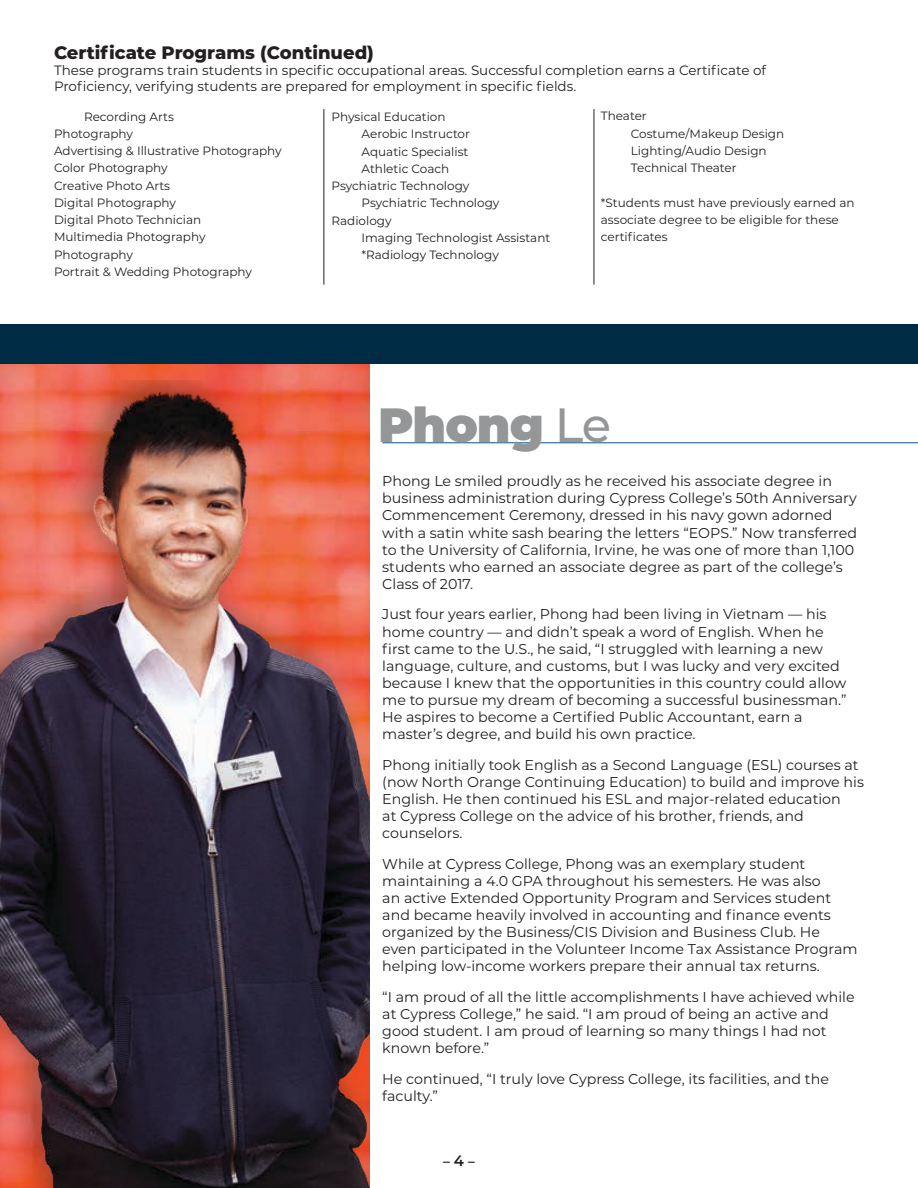
<style>
.page{position:relative;width:918px;height:1188px;background:#fff}
.page>*{position:absolute;margin:0;border:0;box-sizing:border-box;transform-origin:0 0}
.t1{font:900 48px "Montserrat";letter-spacing:-.02em;color:#949698}
.t2{font:800 18px "Montserrat";color:#231f20}
.t3{font:14.25px/17.1px "Montserrat";color:#231f20}
.t4{font:13.5px/16.2px "Montserrat";color:#231f20}
.t5{font:600 13.5px "Montserrat";color:#231f20}
.t6{font:12px/17.2px "Montserrat";color:#231f20}
.s1{font-weight:500}
.s2{font-size:15px}
</style>
<div class="page">
<hr style="left:324px;top:109px;width:1px;height:176px;background:#231f20">
<hr style="left:594px;top:109px;width:1px;height:176px;background:#231f20">
<img style="left:0;top:380px;width:369px;height:808px">
<div style="left:0;top:324px;width:918px;height:40px;background:#002b45"></div>
<hr style="left:382px;top:442px;width:536px;height:1px;background:#005581">
<p class="t2" style="left:54px;top:39px;width:321px">Certificate Programs (Continued)</p>
<p class="t4" style="left:54px;top:62px;width:714px">These programs train students in specific occupational areas. Successful completion earns a Certificate of<br>Proficiency, verifying students are prepared for employment in specific fields.</p>
<p class="t6" style="left:54px;top:107px;width:229px;text-indent:30px">Recording Arts<br>Photography<br>Advertising &amp; Illustrative Photography<br>Color Photography<br>Creative Photo Arts<br>Digital Photography<br>Digital Photo Technician<br>Multimedia Photography<br>Photography<br>Portrait &amp; Wedding Photography</p>
<p class="t6" style="left:332px;top:108px;width:116px">Physical Education</p>
<p class="t6" style="left:631px;top:107px;width:155px;text-indent:-30px">Theater<br>Costume/Makeup Design<br>Lighting/Audio Design<br>Technical Theater</p>
<p class="t6" style="left:601px;top:193px;width:255px">*Students must have previously earned an associate degree to be eligible for these certificates</p>
<p class="t6" style="left:362px;top:125px;width:110px">Aerobic Instructor</p>
<p class="t6" style="left:362px;top:142px;width:108px">Aquatic Specialist</p>
<p class="t6" style="left:362px;top:160px;width:89px">Athletic Coach</p>
<p class="t6" style="left:332px;top:177px;width:139px">Psychiatric Technology</p>
<p class="t6" style="left:362px;top:194px;width:139px">Psychiatric Technology</p>
<p class="t6" style="left:332px;top:211px;width:62px">Radiology</p>
<p class="t6" style="left:362px;top:229px;width:190px">Imaging Technologist Assistant</p>
<p class="t6" style="left:362px;top:246px;width:139px">*Radiology Technology</p>
<h1 class="t1" style="left:378px;top:389px;width:235px">Phong <span class="s1">Le</span></h1>
<p class="t3" style="left:382px;top:472px;width:476px">Phong Le smiled proudly as he received his associate degree in business administration during Cypress College’s 50th Anniversary Commencement Ceremony, dressed in his navy gown adorned with a satin white sash bearing the letters “EOPS.” Now transferred to the University of California, Irvine, he was one of more than 1,100 students who earned an associate degree as part of the college’s Class of 2017.</p>
<p class="t3" style="left:382px;top:605px;width:466px">Just four years earlier, Phong had been living in Vietnam — his home country — and didn’t speak a word of English. When he first came to the U.S., he said, “I struggled with learning a new language, culture, and customs, but I was lucky and very excited because I knew that the opportunities in this country could allow me to pursue my dream of becoming a successful businessman.” He aspires to become a Certified Public Accountant, earn a master’s degree, and build his own practice.</p>
<p class="t3" style="left:382px;top:756px;width:483px">Phong initially took English as a Second Language (ESL) courses at (now North Orange Continuing Education) to build and improve his English. He then continued his ESL and major-related education<br>at Cypress College on the advice of his brother, friends, and counselors.</p>
<p class="t3" style="left:382px;top:855px;width:477px">While at Cypress College, Phong was an exemplary student maintaining a 4.0 GPA throughout his semesters. He was also<br>an active Extended Opportunity Program and Services student and became heavily involved in accounting and finance events organized by the Business/CIS Division and Business Club. He even participated in the Volunteer Income Tax Assistance Program helping low-income workers prepare their annual tax returns.</p>
<p class="t3" style="left:382px;top:988px;width:474px">“I am proud of all the little accomplishments I have achieved while at Cypress College,” he said. “I am proud of being an active and good student. I am proud of learning so many things I had not known before.”</p>
<p class="t3" style="left:382px;top:1070px;width:448px">He continued, “I truly love Cypress College, its facilities, and the faculty.”</p>
<p class="t5" style="left:443px;top:1151px;width:33px">– <span class="s2">4</span> –</p>
</div>
